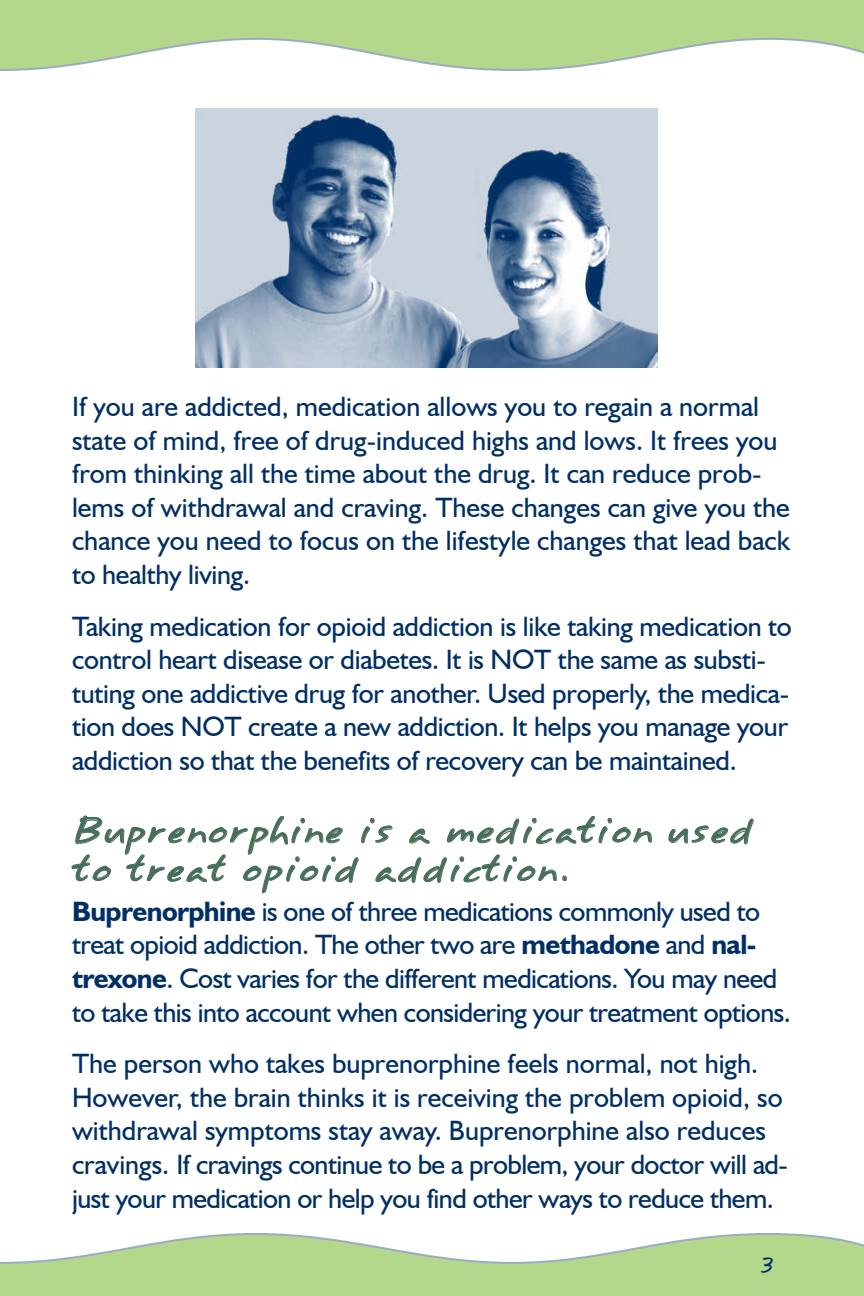
<style>
.page{position:relative;width:864px;height:1296px;background:#fff}
.page>*{position:absolute;margin:0;border:0;box-sizing:border-box;transform-origin:0 0}
.head2_greenmixink_li{font:32px/38.4px "Annifont";letter-spacing:.01em;color:#486e59}
.text{font:28px/33.6px "Humanist 521 BT";color:#002f65}
.text_extra_space_bel{font:28px/33.6px "Humanist 521 BT";letter-spacing:-.01em;color:#002f65}
.text-2{font:28px/33.6px "Humanist 521 BT";letter-spacing:-.02em;color:#002f65}
.t1{font:20px "Annifont";color:#002f65}
.s1{font-weight:700}
</style>
<div class="page">
<svg style="left:0;top:0;width:864px;height:71px"></svg>
<svg style="left:0;top:1233px;width:864px;height:63px"></svg>
<svg style="left:668px;top:818px;width:86px;height:27px"></svg>
<svg style="left:71px;top:815px;width:581px;height:79px"></svg>
<img style="left:195px;top:108px;width:463px;height:260px">
<p class="text" style="left:72px;top:389px;width:720px">If you are addicted, medication allows you to regain a normal state of mind, free of drug-induced highs and lows. It frees you from thinking all the time about the drug. It can reduce prob&shy;lems of withdrawal and craving. These changes can give you the chance you need to focus on the lifestyle changes that lead back to healthy living.</p>
<p class="text_extra_space_bel" style="left:72px;top:609px;width:721px">Taking medication for opioid addiction is like taking medication to control heart disease or diabetes. It is NOT the same as substi&shy;tuting one addictive drug for another. Used properly, the medica&shy;tion does NOT create a new addiction. It helps you manage your addiction so that the benefits of recovery can be maintained.</p>
<h2 class="head2_greenmixink_li" style="left:72px;top:812px;width:684px">Buprenorphine is a medication used to treat opioid addiction.</h2>
<p class="text-2" style="left:72px;top:894px;width:720px"><span class="s1">Buprenorphine</span> is one of three medications commonly used to treat opioid addiction. The other two are <span class="s1">methadone</span> and <span class="s1">nal&shy;trexone</span>. Cost varies for the different medications. You may need to take this into account when considering your treatment options.</p>
<p class="text" style="left:72px;top:1046px;width:717px">The person who takes buprenorphine feels normal, not high.<br>However, the brain thinks it is receiving the problem opioid, so withdrawal symptoms stay away. Buprenorphine also reduces cravings. If cravings continue to be a problem, your doctor will ad&shy;just your medication or help you find other ways to reduce them.</p>
<p class="t1" style="left:758px;top:1249px;width:18px">3</p>
</div>
